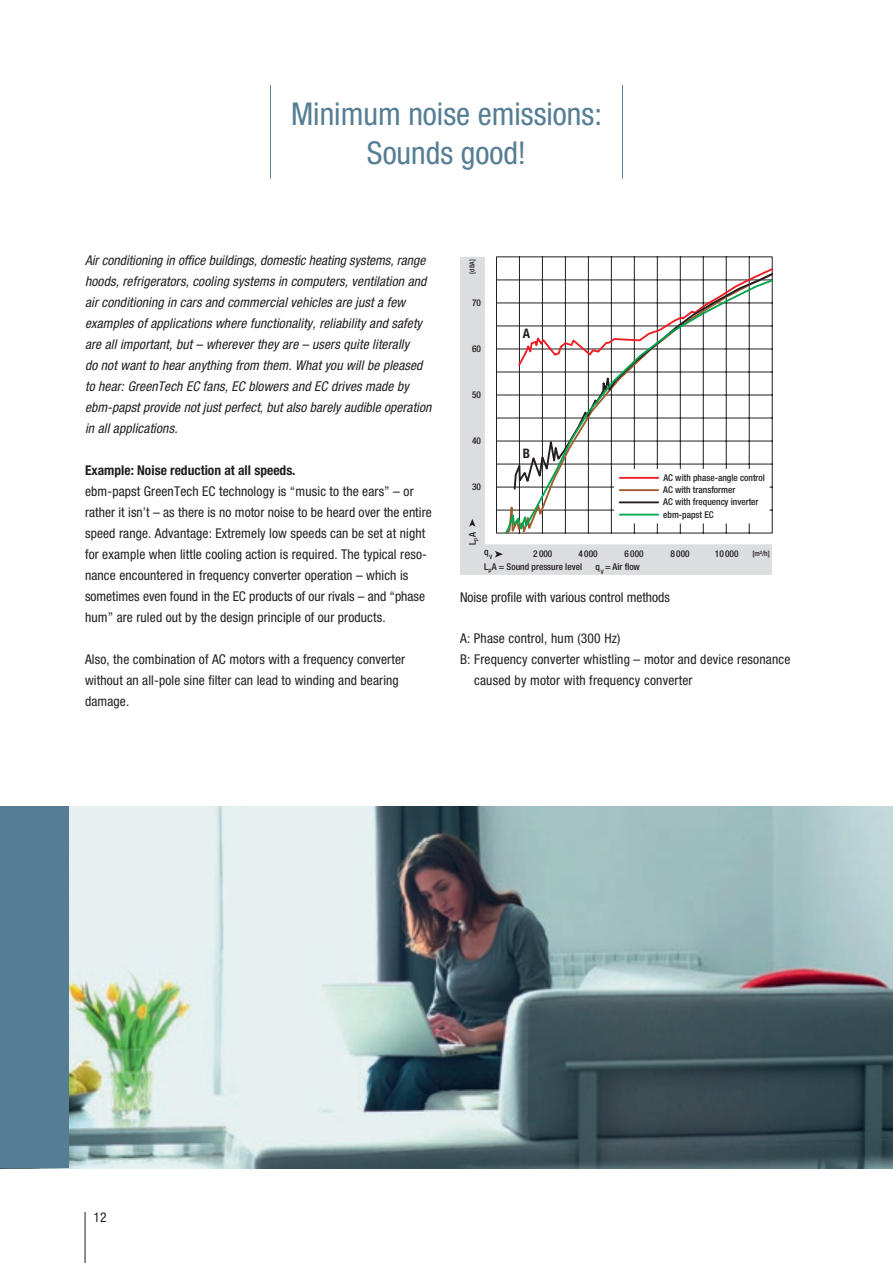
<style>
.page{position:relative;width:893px;height:1263px;background:#fff}
.page>*{position:absolute;margin:0;border:0;box-sizing:border-box;transform-origin:0 0}
.t1{font:condensed 31.5px/39px "Helvetica Neue LT Pro";color:#557e95;text-align:center}
.t2{font:condensed 13.5px/21px "Helvetica Neue LT Pro";letter-spacing:.01em;color:#231f20}
.t3{font:italic condensed 13.5px/21px "Helvetica Neue LT Pro";letter-spacing:.01em;color:#231f20}
.t4{font:700 condensed 13.5px "Helvetica Neue LT Pro";color:#231f20}
.t5{font:700 condensed 13.05px "Helvetica Neue LT Pro";color:#231f20}
.t6{font:500 condensed 9.3px/12.3px "Helvetica Neue LT Pro";color:#231f20}
.t7{font:500 condensed 7.35px "Helvetica Neue LT Pro";color:#231f20}
.t8{font:500 condensed 6.75px "Helvetica Neue LT Pro";color:#231f20}
</style>
<div class="page">
<hr style="left:85px;top:1212px;width:1px;height:51px;background:#231f20">
<hr style="left:270px;top:85px;width:1px;height:94px;background:#557e95">
<hr style="left:622px;top:85px;width:1px;height:94px;background:#557e95">
<svg style="left:460px;top:257px;width:312px;height:318px"></svg>
<svg style="left:469px;top:519px;width:7px;height:8px"></svg>
<svg style="left:495px;top:551px;width:8px;height:6px"></svg>
<img style="left:68px;top:807px;width:825px;height:361px">
<div style="left:0;top:807px;width:68px;height:361px;background:#557e95"></div>
<h1 class="t1" style="left:291px;top:94px;width:312px">Minimum noise emissions:<br>Sounds good!</h1>
<p class="t3" style="left:85px;top:250px;width:348px">Air conditioning in office buildings, domestic heating systems, range hoods, refrigerators, cooling systems in computers, ventilation and air conditioning in cars and commercial vehicles are just a few examples of applications where functionality, reliability and safety are all important, but – wherever they are – users quite literally<br>do not want to hear anything from them. What you will be pleased to hear: GreenTech EC fans, EC blowers and EC drives made by ebm-papst provide not just perfect, but also barely audible operation in all applications.</p>
<p class="t4" style="left:85px;top:462px;width:212px">Example: Noise reduction at all speeds.</p>
<p class="t2" style="left:85px;top:480px;width:348px">ebm-papst GreenTech EC technology is “music to the ears” – or rather it isn’t – as there is no motor noise to be heard over the entire speed range. Advantage: Extremely low speeds can be set at night for example when little cooling action is required. The typical reso&shy;nance encountered in frequency converter operation – which is sometimes even found in the EC products of our rivals – and “phase hum” are ruled out by the design principle of our products.</p>
<p class="t2" style="left:85px;top:648px;width:322px">Also, the combination of AC motors with a frequency converter without an all-pole sine filter can lead to winding and bearing damage.</p>
<p class="t8" style="left:468px;top:273px;width:16px;rotate:-90deg">[dBA]</p>
<p class="t6" style="left:472px;top:297px;width:10px">70</p>
<p class="t6" style="left:472px;top:343px;width:10px">60</p>
<p class="t6" style="left:472px;top:389px;width:10px">50</p>
<p class="t6" style="left:472px;top:435px;width:10px">40</p>
<p class="t6" style="left:472px;top:480px;width:10px">30</p>
<p class="t6" style="left:466px;top:545px;width:14px;rotate:-90deg">L<sub>p</sub>A</p>
<p class="t5" style="left:523px;top:326px;width:9px">A</p>
<p class="t5" style="left:523px;top:445px;width:9px">B</p>
<p class="t6" style="left:663px;top:471px;width:103px">AC with phase-angle control<br>AC with transformer<br>AC with frequency inverter ebm-papst EC</p>
<p class="t6" style="left:484px;top:546px;width:10px">q<sub>V</sub></p>
<p class="t2" style="left:460px;top:587px;width:211px">Noise profile with various control methods</p>
<p class="t6" style="left:533px;top:547px;width:21px">2 000</p>
<p class="t6" style="left:578px;top:547px;width:21px">4 000</p>
<p class="t6" style="left:624px;top:547px;width:21px">6 000</p>
<p class="t6" style="left:670px;top:547px;width:21px">8 000</p>
<p class="t6" style="left:715px;top:547px;width:25px">10 000</p>
<p class="t7" style="left:752px;top:549px;width:19px">[m³/h]</p>
<p class="t6" style="left:484px;top:561px;width:99px">L<sub>p</sub>A = Sound pressure level</p>
<p class="t6" style="left:595px;top:561px;width:46px">q<sub>V</sub> = Air flow</p>
<p class="t2" style="left:460px;top:627px;width:162px">A: Phase control, hum (300 Hz)</p>
<p class="t2" style="left:460px;top:648px;width:332px">B: Frequency converter whistling – motor and device resonance</p>
<p class="t2" style="left:474px;top:669px;width:220px">caused by motor with frequency converter</p>
<p class="t2" style="left:94px;top:1206px;width:14px">12</p>
</div>
